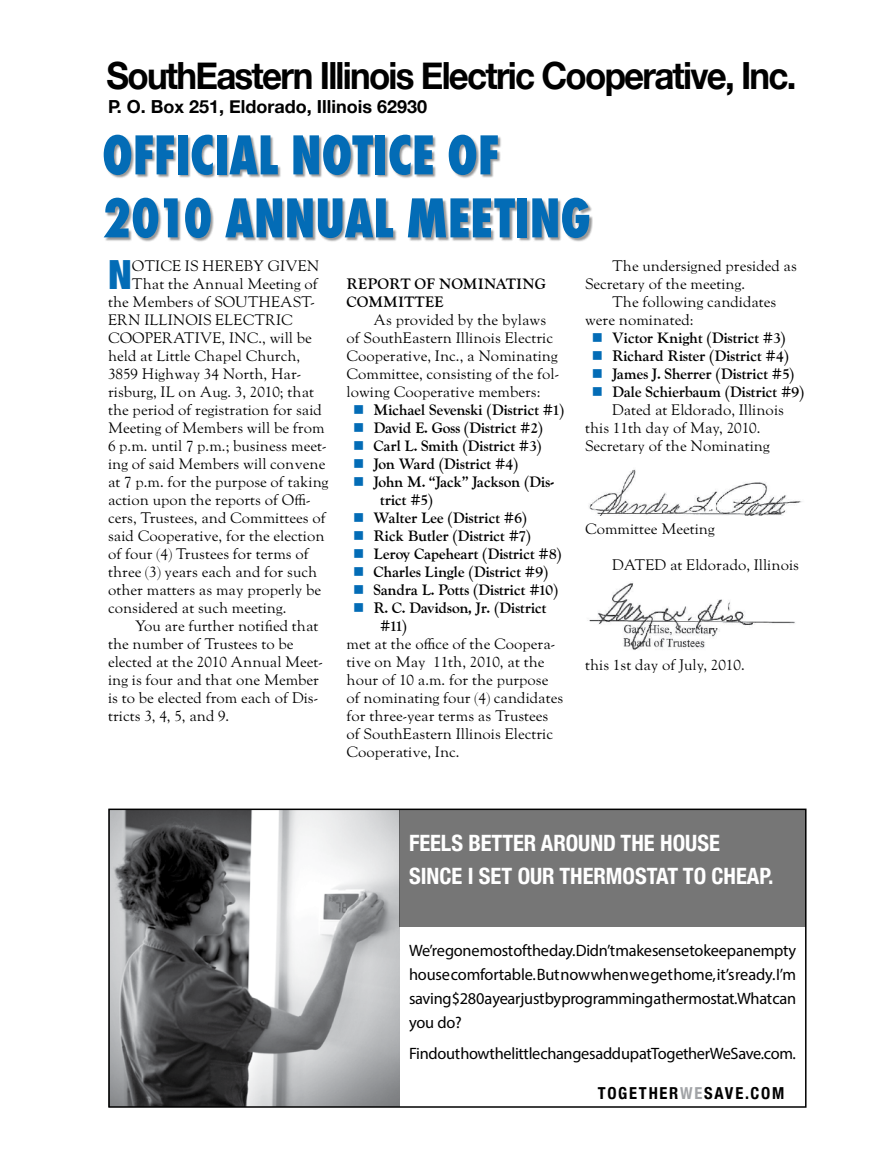
<style>
.page{position:relative;width:878px;height:1161px;background:#fff}
.page>*{position:absolute;margin:0;border:0;box-sizing:border-box;transform-origin:0 0}
.t1{font:800 58.5px/63px "Futura PT Cond";color:#036cb6;scale:.93 1}
.t2{font:900 condensed 40.2px "Helvetica Neue";color:#036cb6}
.t3{font:700 37.5px "Helvetica Neue";letter-spacing:-.05em;color:#000;scale:.93 1}
.t4{font:700 condensed 22.5px/33px "Helvetica Neue";color:#fff}
.t5{font:700 18px "Helvetica Neue";color:#000}
.t6{font:16.5px/24px "Myriad Pro";letter-spacing:-.02em;color:#000;text-align:justify}
.t7{font:700 condensed 16.5px "Helvetica Neue";letter-spacing:.105em;color:#000}
.t8{font:15px/18px "LTC Goudy Oldstyle Pro";color:#000}
.t9{font:700 15px/18px "LTC Goudy Oldstyle Pro";color:#000}
.s1{color:#036cb6}
.s2{color:#a1a3a6}
</style>
<div class="page">
<div style="left:104px;top:135px;width:489px;height:107px;background:#000;opacity:.41"></div>
<img style="left:111px;top:812px;width:288px;height:293px">
<div style="left:399px;top:809px;width:406px;height:118px;background:#767676"></div>
<div style="left:108px;top:809px;width:698px;height:299px;border:2px solid #000"></div>
<img style="left:589px;top:469px;width:213px;height:46px">
<img style="left:589px;top:583px;width:206px;height:67px">
<h3 class="t3" style="left:106px;top:46px;width:743px">SouthEastern Illinois Electric Cooperative, Inc.</h3>
<p class="t5" style="left:108px;top:92px;width:321px">P. O. Box 251, Eldorado, Illinois 62930</p>
<h1 class="t1" style="left:102px;top:123px;width:527px">OFFICIAL NOTICE OF<br>2010 ANNUAL MEETING</h1>
<h2 class="t2" style="left:108px;top:242px;width:25px">N</h2>
<p class="t8" style="left:132px;top:257px;width:189px">OTICE IS HEREBY GIVEN</p>
<p class="t8" style="left:585px;top:257px;width:213px;text-indent:27px">The undersigned presided as<br>Secretary of the meeting.</p>
<p class="t8" style="left:585px;top:293px;width:193px;text-indent:27px">The following candidates were nominated:</p>
<p class="t9" style="left:591px;top:330px;width:195px"><span class="s1">■</span> Victor Knight (District #3)</p>
<p class="t9" style="left:591px;top:348px;width:198px"><span class="s1">■</span> Richard Rister (District #4)</p>
<p class="t9" style="left:591px;top:366px;width:204px"><span class="s1">■</span> James J. Sherrer (District #5)</p>
<p class="t9" style="left:591px;top:384px;width:214px"><span class="s1">■</span> Dale Schierbaum (District #9)</p>
<p class="t8" style="left:612px;top:401px;width:173px">Dated at Eldorado, Illinois</p>
<p class="t8" style="left:585px;top:419px;width:177px">this 11th day of May, 2010.</p>
<p class="t8" style="left:585px;top:437px;width:186px">Secretary of the Nominating</p>
<p class="t8" style="left:132px;top:275px;width:187px">That the Annual Meeting of</p>
<p class="t8" style="left:108px;top:293px;width:208px">the Members of SOUTHEAST-</p>
<p class="t8" style="left:108px;top:311px;width:186px">ERN ILLINOIS ELECTRIC</p>
<p class="t8" style="left:108px;top:329px;width:205px">COOPERATIVE, INC., will be</p>
<p class="t8" style="left:108px;top:347px;width:194px">held at Little Chapel Church,</p>
<p class="t8" style="left:108px;top:365px;width:194px">3859 Highway 34 North, Har-</p>
<p class="t8" style="left:108px;top:383px;width:207px">risburg, IL on Aug. 3, 2010; that</p>
<p class="t8" style="left:108px;top:401px;width:215px">the period of registration for said</p>
<p class="t8" style="left:108px;top:419px;width:218px">Meeting of Members will be from</p>
<p class="t8" style="left:108px;top:437px;width:220px">6 p.m. until 7 p.m.; business meet-</p>
<p class="t8" style="left:108px;top:455px;width:219px">ing of said Members will convene</p>
<p class="t8" style="left:108px;top:473px;width:222px">at 7 p.m. for the purpose of taking</p>
<p class="t8" style="left:108px;top:491px;width:204px">action upon the reports of Offi-</p>
<p class="t8" style="left:108px;top:509px;width:219px">cers, Trustees, and Committees of</p>
<p class="t8" style="left:108px;top:527px;width:218px">said Cooperative, for the election</p>
<p class="t8" style="left:108px;top:545px;width:202px">of four (4) Trustees for terms of</p>
<p class="t8" style="left:108px;top:563px;width:211px">three (3) years each and for such</p>
<p class="t8" style="left:108px;top:581px;width:214px">other matters as may properly be</p>
<p class="t8" style="left:108px;top:599px;width:180px">considered at such meeting.</p>
<p class="t8" style="left:135px;top:617px;width:185px">You are further notified that</p>
<p class="t8" style="left:108px;top:635px;width:187px">the number of Trustees to be</p>
<p class="t8" style="left:108px;top:653px;width:216px">elected at the 2010 Annual Meet-</p>
<p class="t8" style="left:108px;top:671px;width:212px">ing is four and that one Member</p>
<p class="t8" style="left:108px;top:689px;width:211px">is to be elected from each of Dis-</p>
<p class="t8" style="left:108px;top:707px;width:123px">tricts 3, 4, 5, and 9.</p>
<p class="t9" style="left:346px;top:276px;width:201px">REPORT OF NOMINATING<br>COMMITTEE</p>
<p class="t8" style="left:346px;top:311px;width:214px;text-indent:27px">As provided by the bylaws of SouthEastern Illinois Electric<br>Cooperative, Inc., a Nominating<br>Committee, consisting of the fol&shy;lowing Cooperative members:</p>
<p class="t9" style="left:353px;top:402px;width:212px"><span class="s1">■</span> Michael Sevenski (District #1)</p>
<p class="t9" style="left:353px;top:420px;width:191px"><span class="s1">■</span> David E. Goss (District #2)</p>
<p class="t9" style="left:353px;top:438px;width:190px"><span class="s1">■</span> Carl L. Smith (District #3)</p>
<p class="t9" style="left:353px;top:456px;width:166px"><span class="s1">■</span> Jon Ward (District #4)</p>
<p class="t9" style="left:380px;top:474px;width:175px;text-indent:-27px"><span class="s1">■</span> John M. “Jack” Jackson (Dis&shy;trict #5)</p>
<p class="t9" style="left:353px;top:510px;width:175px"><span class="s1">■</span> Walter Lee (District #6)</p>
<p class="t9" style="left:353px;top:528px;width:179px"><span class="s1">■</span> Rick Butler (District #7)</p>
<p class="t9" style="left:353px;top:546px;width:210px"><span class="s1">■</span> Leroy Capeheart (District #8)</p>
<p class="t9" style="left:353px;top:564px;width:196px"><span class="s1">■</span> Charles Lingle (District #9)</p>
<p class="t9" style="left:353px;top:582px;width:206px"><span class="s1">■</span> Sandra L. Potts (District #10)</p>
<p class="t9" style="left:380px;top:600px;width:168px;text-indent:-27px"><span class="s1">■</span> R. C. Davidson, Jr. (District #11)</p>
<p class="t8" style="left:346px;top:635px;width:218px">met at the office of the Coopera&shy;tive on May 11th, 2010, at the hour of 10 a.m. for the purpose of nominating four (4) candidates for three-year terms as Trustees of SouthEastern Illinois Electric<br>Cooperative, Inc.</p>
<p class="t8" style="left:585px;top:520px;width:131px">Committee Meeting</p>
<p class="t8" style="left:612px;top:556px;width:188px">DATED at Eldorado, Illinois</p>
<p class="t8" style="left:585px;top:656px;width:161px">this 1st day of July, 2010.</p>
<h3 class="t4" style="left:409px;top:825px;width:366px">FEELS BETTER AROUND THE HOUSE<br>SINCE I SET OUR THERMOSTAT TO CHEAP.</h3>
<p class="t6" style="left:409px;top:938px;width:388px">We’re gone most of the day. Didn’t make sense to keep an empty house comfortable. But now when we get home, it’s ready. I’m saving $280 a year just by programming a thermostat. What can you do?</p>
<p class="t6" style="left:409px;top:1041px;width:388px">Find out how the little changes add up at TogetherWeSave.com.</p>
<p class="t7" style="left:597px;top:1080px;width:188px">TOGETHER<span class="s2">WE</span>SAVE.COM</p>
</div>
